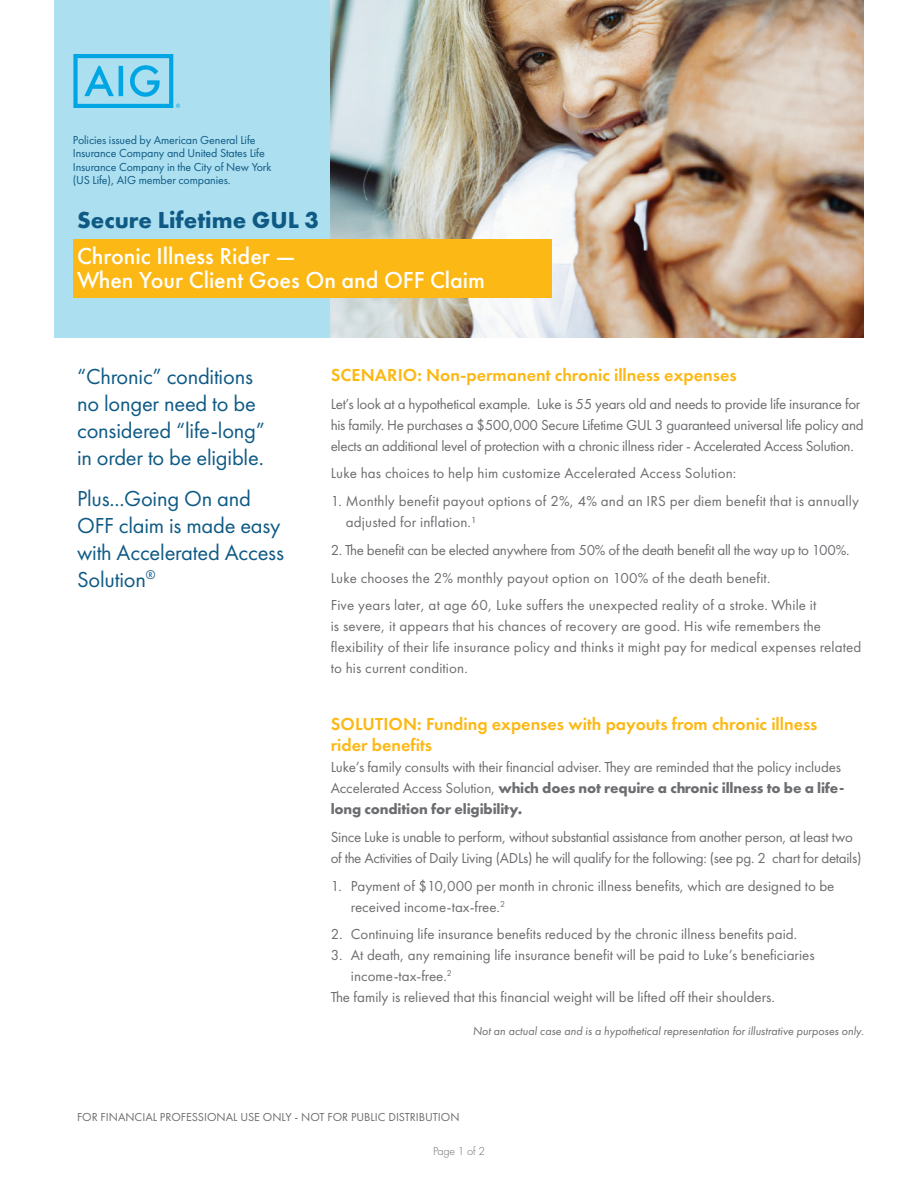
<style>
.page{position:relative;width:918px;height:1188px;background:#fff}
.page>*{position:absolute;margin:0;border:0;box-sizing:border-box;transform-origin:0 0}
.t1{font:500 24px/24px "Futura PT";color:#fff}
.t2{font:700 24px "Futura PT";color:#0f5a85}
.t3{font:22.5px/27px "Futura PT";letter-spacing:-.01em;color:#0f5a85}
.t4{font:600 18px/21px "Futura PT";color:#fcb814}
.t5{font:15px/21px "Futura PT";color:#6c6d70}
.t6{font:15px/21px "Futura PT";letter-spacing:-.02em;color:#6c6d70}
.t7{font:12px/13.5px "Futura PT";letter-spacing:-.01em;color:#0f5a85}
.t8{font:italic 12px "Futura PT";color:#6c6d70}
.t9{font:12px "Futura PT";color:#6c6d70}
.t10{font:300 12px "Futura PT";letter-spacing:-.01em;color:#6c6d70}
.s1{font-weight:700}
</style>
<div class="page">
<img style="left:330px;top:0;width:534px;height:338px">
<div style="left:54px;top:0;width:276px;height:338px;background:#acdfef"></div>
<div style="left:73px;top:239px;width:479px;height:59px;background:#fcb814"></div>
<svg style="left:73px;top:54px;width:107px;height:54px"></svg>
<p class="t7" style="left:73px;top:133px;width:200px">Policies issued by American General Life Insurance Company and United States Life Insurance Company in the City of New York (US Life), AIG member companies.</p>
<h1 class="t2" style="left:77px;top:204px;width:243px">Secure Lifetime GUL 3</h1>
<h1 class="t1" style="left:77px;top:244px;width:410px">Chronic Illness Rider —<br>When Your Client Goes On and OFF Claim</h1>
<h2 class="t3" style="left:77px;top:363px;width:190px">“Chronic” conditions no longer need to be considered “life-long” in order to be eligible.</h2>
<h2 class="t3" style="left:77px;top:485px;width:208px">Plus...Going On and<br>OFF claim is made easy with Accelerated Access<br>Solution<sup>®</sup></h2>
<p class="t4" style="left:331px;top:364px;width:407px">SCENARIO: Non-permanent chronic illness expenses</p>
<p class="t6" style="left:331px;top:393px;width:535px">Let’s look at a hypothetical example. Luke is 55 years old and needs to provide life insurance for his family. He purchases a $500,000 Secure Lifetime GUL 3 guaranteed universal life policy and elects an additional level of protection with a chronic illness rider - Accelerated Access Solution.</p>
<p class="t5" style="left:331px;top:463px;width:407px">Luke has choices to help him customize Accelerated Access Solution:</p>
<p class="t5" style="left:346px;top:490px;width:515px;text-indent:-15px">1. Monthly benefit payout options of 2%, 4% and an IRS per diem benefit that is annually adjusted for inflation.¹</p>
<p class="t5" style="left:331px;top:536px;width:520px;line-height:27.8px">2. The benefit can be elected anywhere from 50% of the death benefit all the way up to 100%.<br>Luke chooses the 2% monthly payout option on 100% of the death benefit.<br>Five years later, at age 60, Luke suffers the unexpected reality of a stroke. While it</p>
<p class="t5" style="left:331px;top:616px;width:532px">is severe, it appears that his chances of recovery are good. His wife remembers the flexibility of their life insurance policy and thinks it might pay for medical expenses related to his current condition.</p>
<p class="t4" style="left:331px;top:713px;width:488px">SOLUTION: Funding expenses with payouts from chronic illness rider benefits</p>
<p class="t5" style="left:331px;top:756px;width:515px">Luke’s family consults with their financial adviser. They are reminded that the policy includes<br>Accelerated Access Solution, <span class="s1">which does not require a chronic illness to be a life&shy;long condition for eligibility.</span></p>
<p class="t6" style="left:331px;top:826px;width:532px">Since Luke is unable to perform, without substantial assistance from another person, at least two of the Activities of Daily Living (ADLs) he will qualify for the following: (see pg. 2 chart for details)</p>
<p class="t5" style="left:351px;top:875px;width:485px;text-indent:-20px">1. Payment of $10,000 per month in chronic illness benefits, which are designed to be received income-tax-free.<sup>2</sup></p>
<p class="t5" style="left:331px;top:924px;width:468px">2. Continuing life insurance benefits reduced by the chronic illness benefits paid.</p>
<p class="t5" style="left:331px;top:945px;width:485px">3. At death, any remaining life insurance benefit will be paid to Luke’s beneficiaries</p>
<p class="t5" style="left:351px;top:966px;width:102px">income-tax-free.<sup>2</sup></p>
<p class="t5" style="left:331px;top:987px;width:446px">The family is relieved that this financial weight will be lifted off their shoulders.</p>
<p class="t8" style="left:473px;top:1024px;width:393px">Not an actual case and is a hypothetical representation for illustrative purposes only.</p>
<p class="t9" style="left:77px;top:1110px;width:384px">FOR FINANCIAL PROFESSIONAL USE ONLY - NOT FOR PUBLIC DISTRIBUTION</p>
<p class="t10" style="left:433px;top:1144px;width:53px">Page 1 of 2</p>
</div>
